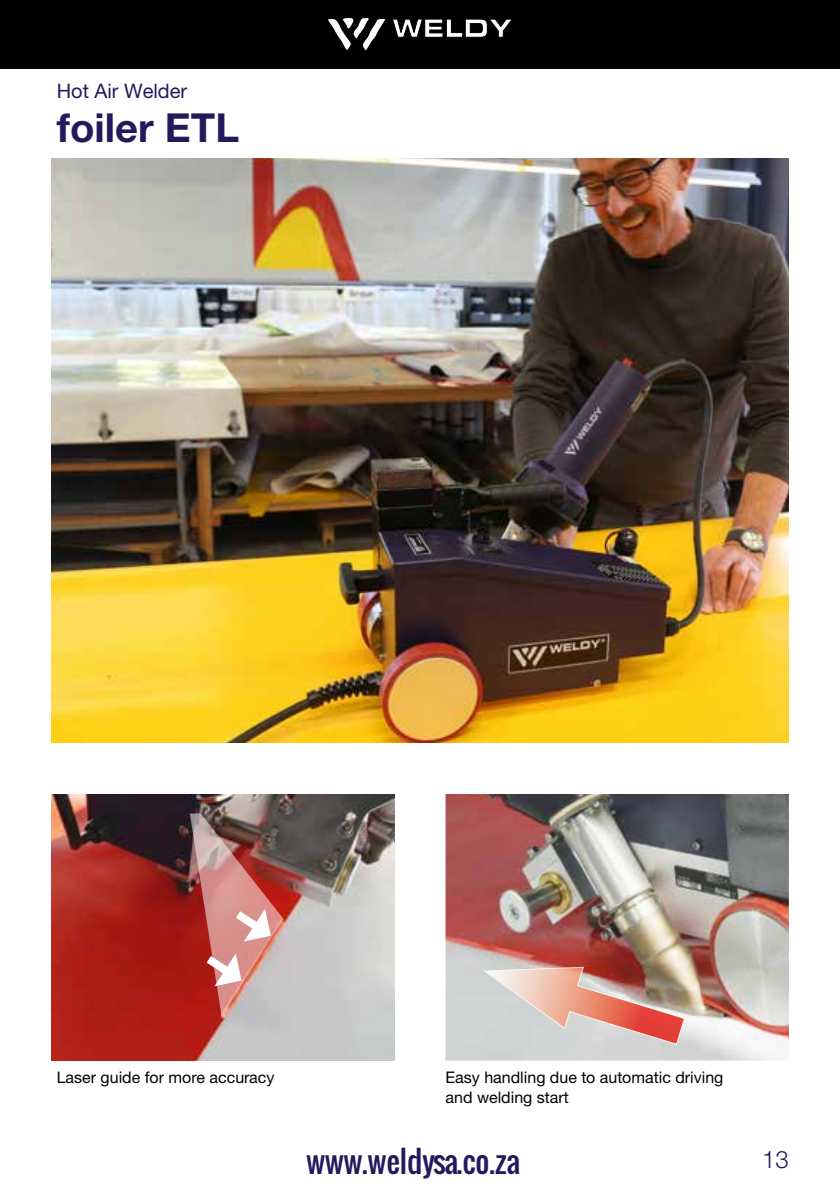
<style>
.page{position:relative;width:840px;height:1191px;background:#fff}
.page>*{position:absolute;margin:0;border:0;box-sizing:border-box;transform-origin:0 0}
.t1{font:700 40px "Helvetica Neue LTW1 G";color:#24195d}
.t2{font:30px "Oswald";color:#24195d}
.t3{font:300 24px "Helvetica Neue LTW1 G";color:#24195d}
.t4{font:20px "Helvetica Neue LTW1 G";color:#24195d}
.t5{font:16px/19.2px "Helvetica Neue LTW1 G";color:#000}
</style>
<div class="page">
<div style="left:0;top:0;width:839px;height:68px;background:#000"></div>
<img style="left:51px;top:159px;width:737px;height:584px">
<img style="left:445px;top:794px;width:343px;height:266px">
<svg style="left:483px;top:966px;width:202px;height:79px;background:#d2aaa0"></svg>
<img style="left:51px;top:794px;width:343px;height:266px">
<img style="left:190px;top:813px;width:93px;height:203px">
<svg style="left:327px;top:17px;width:184px;height:34px"></svg>
<p class="t4" style="left:57px;top:78px;width:132px">Hot Air Welder</p>
<h1 class="t1" style="left:57px;top:103px;width:184px">foiler ETL</h1>
<p class="t5" style="left:57px;top:1068px;width:219px">Laser guide for more accuracy</p>
<p class="t5" style="left:445px;top:1068px;width:279px">Easy handling due to automatic driving and welding start</p>
<h2 class="t2" style="left:306px;top:1138px;width:215px">www.weldysa.co.za</h2>
<h3 class="t3" style="left:761px;top:1145px;width:28px">13</h3>
</div>
